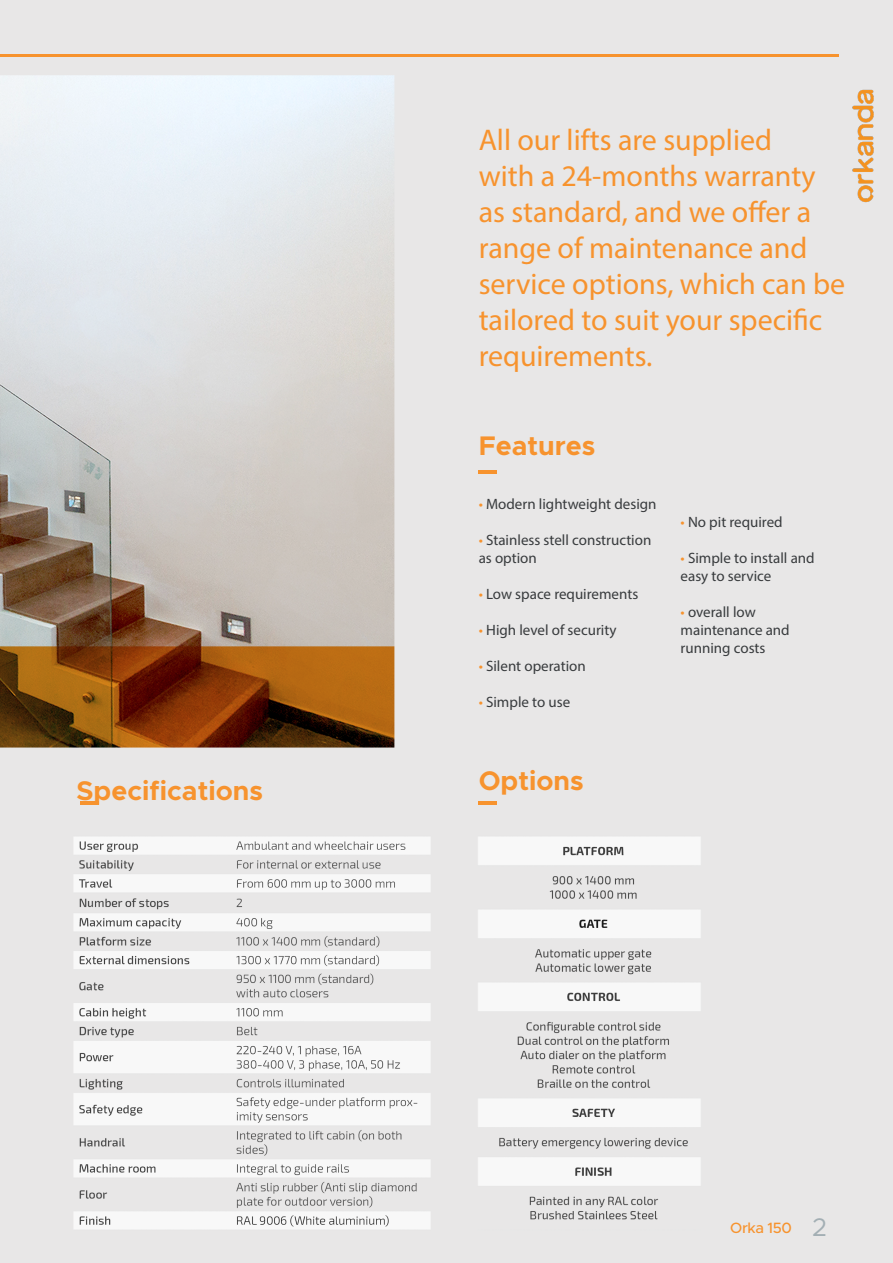
<style>
.page{position:relative;width:893px;height:1263px;background:#fff}
.page>*{position:absolute;margin:0;border:0;box-sizing:border-box;transform-origin:0 0}
.t1{font:30px/36px "Myriad Pro";color:#f7932e}
.t2{font:700 27px "Metropolis";color:#f7932e}
.t3{font:15px/18px "Myriad Pro";color:#383b3d}
.t4{font:500 15px "Metropolis";letter-spacing:-.025em;color:#f7932e}
.s1{color:#f7932e}
.s2{font-weight:400;font-size:25.5px;color:#a3afb4}
</style>
<div class="page">
<img style="left:0;top:0;width:893px;height:1263px">
<img style="left:848px;top:85px;width:30px;height:122px">
<hr style="left:479px;top:470px;width:18px;height:3px;background:#f7932e">
<hr style="left:80px;top:801px;width:18px;height:4px;background:#f7932e">
<hr style="left:479px;top:801px;width:18px;height:4px;background:#f7932e">
<hr style="left:0;top:54px;width:839px;height:2px;background:#f7932e">
<p class="t1" style="left:479px;top:122px;width:368px">All our lifts are supplied<br>with a 24-months warranty as standard, and we offer a range of maintenance and service options, which can be tailored to suit your specific requirements.</p>
<p class="t2" style="left:479px;top:429px;width:118px">Features</p>
<p class="t3" style="left:479px;top:494px;width:179px"><span class="s1">•</span> Modern lightweight design</p>
<p class="t3" style="left:479px;top:530px;width:174px"><span class="s1">•</span> Stainless stell construction as option</p>
<p class="t3" style="left:479px;top:584px;width:161px"><span class="s1">•</span> Low space requirements</p>
<p class="t3" style="left:479px;top:620px;width:139px"><span class="s1">•</span> High level of security</p>
<p class="t3" style="left:479px;top:656px;width:109px"><span class="s1">•</span> Silent operation</p>
<p class="t3" style="left:479px;top:692px;width:93px"><span class="s1">•</span> Simple to use</p>
<p class="t2" style="left:77px;top:774px;width:188px">Specifications</p>
<p class="t2" style="left:479px;top:764px;width:107px">Options</p>
<p class="t3" style="left:681px;top:512px;width:104px"><span class="s1">•</span> No pit required</p>
<p class="t3" style="left:681px;top:548px;width:136px"><span class="s1">•</span> Simple to install and easy to service</p>
<p class="t3" style="left:681px;top:602px;width:111px"><span class="s1">•</span> overall low maintenance and running costs</p>
<p class="t4" style="left:730px;top:1219px;width:98px">Orka 150 <span class="s2">2</span></p>
</div>
